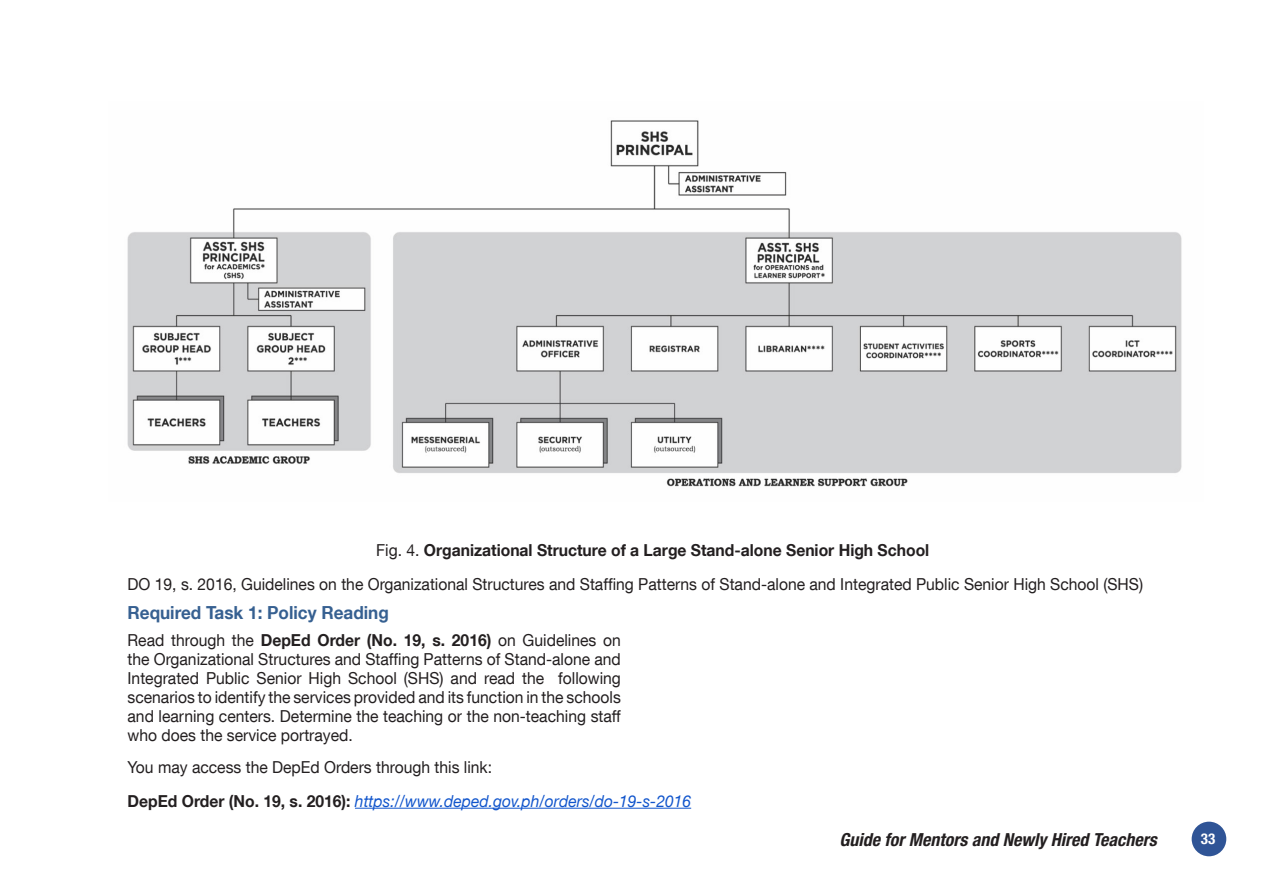
<style>
.page{position:relative;width:1263px;height:893px;background:#fff}
.page>*{position:absolute;margin:0;border:0;box-sizing:border-box;transform-origin:0 0}
.t1{font:italic 700 condensed 18px "Helvetica Neue LT Com";color:#231f20}
.Subheads{font:700 18px "Helvetica Neue LT Com";color:#366091;scale:.95 1}
.Helvetica_Content{font:16.5px/18.9px "Helvetica Neue LT Com";color:#231f20;text-align:justify;scale:.95 1}
.Helvetica_Content-2{font:italic 16.5px "Helvetica Neue LT Com";color:#15c;scale:.95 1}
.Helvetica_Content-3{font:700 16.5px "Helvetica Neue LT Com";color:#231f20;scale:.95 1}
.t2{font:700 condensed 15px "Helvetica Neue LT Com";color:#fff}
.s1{font-weight:400}
.s2{font-weight:700}
.s3{font-weight:700;font-style:normal;color:#231f20}
</style>
<div class="page">
<div style="left:1192px;top:822px;width:34px;height:34px;background:#2f5496;border-radius:50%"></div>
<img style="left:127px;top:120px;width:1055px;height:367px">
<hr style="left:355px;top:808px;width:336px;height:1px;background:#15c">
<p class="Helvetica_Content-3" style="left:376px;top:540px;width:584px"><span class="s1">Fig. 4.</span> Organizational Structure of a Large Stand-alone Senior High School</p>
<p class="Helvetica_Content" style="left:128px;top:574px;width:1070px">DO 19, s. 2016, Guidelines on the Organizational Structures and Staffing Patterns of Stand-alone and Integrated Public Senior High School (SHS)</p>
<p class="Subheads" style="left:128px;top:601px;width:276px">Required Task 1: Policy Reading</p>
<p class="Helvetica_Content" style="left:128px;top:631px;width:521px">Read through the <span class="s2">DepEd Order (No. 19, s. 2016)</span> on Guidelines on the Organizational Structures and Staffing Patterns of Stand-alone and Integrated Public Senior High School (SHS) and read the following scenarios to identify the services provided and its function in the schools and learning centers. Determine the teaching or the non-teaching staff who does the service portrayed.</p>
<p class="Helvetica_Content" style="left:128px;top:757px;width:385px">You may access the DepEd Orders through this link:</p>
<p class="Helvetica_Content-2" style="left:128px;top:791px;width:595px"><span class="s3">DepEd Order (No. 19, s. 2016):</span> https://www.deped.gov.ph/orders/do-19-s-2016</p>
<p class="t1" style="left:840px;top:829px;width:319px">Guide for Mentors and Newly Hired Teachers</p>
<p class="t2" style="left:1201px;top:830px;width:16px">33</p>
</div>
